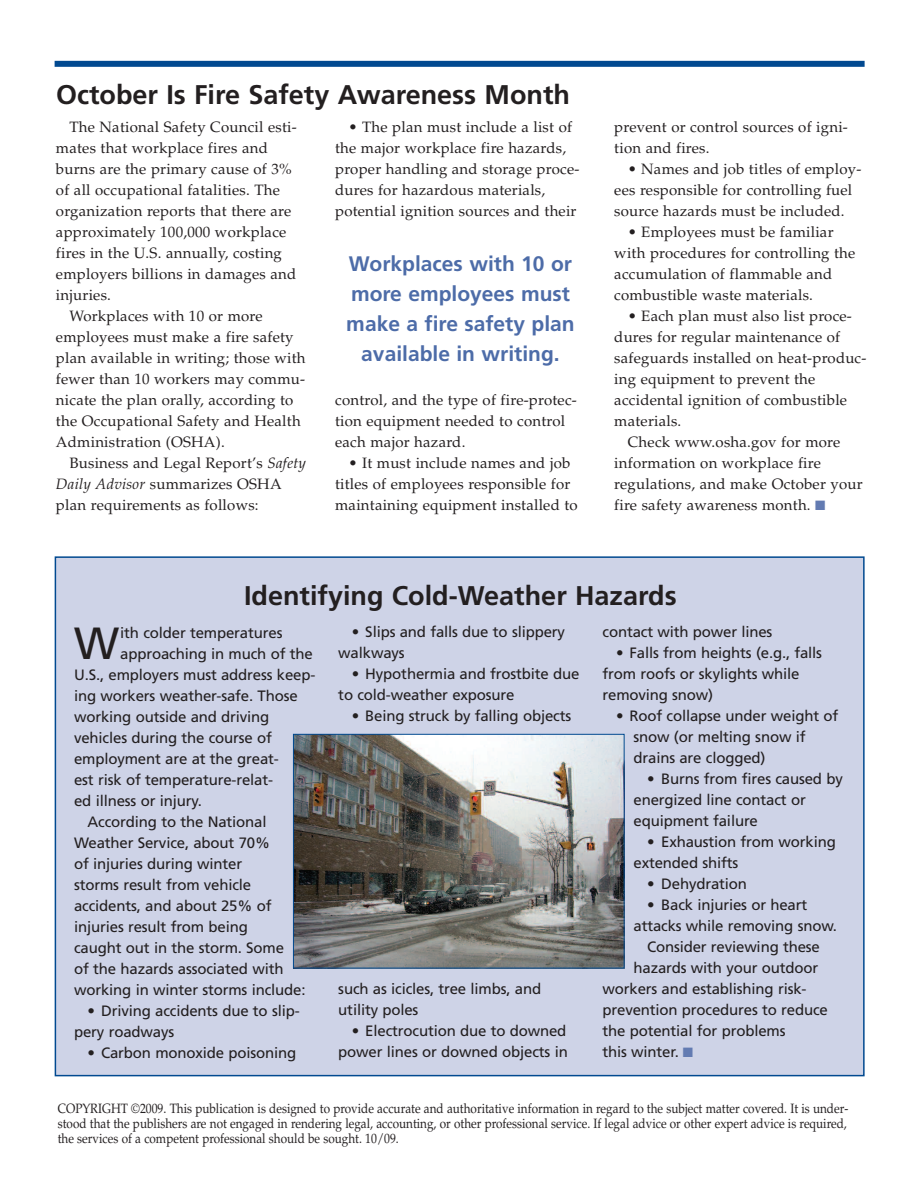
<style>
.page{position:relative;width:918px;height:1188px;background:#fff}
.page>*{position:absolute;margin:0;border:0;box-sizing:border-box;transform-origin:0 0}
.t1{font:45px "Frutiger";color:#231f20}
.t2{font:700 27px "Frutiger";color:#231f20}
.t3{font:700 21px/30px "Frutiger";color:#4d6ca8;text-align:center}
.t4{font:15px/21px "Palatino";letter-spacing:.015em;color:#231f20}
.t5{font:15px/21px "Frutiger";letter-spacing:-.01em;color:#231f20}
.t6{font:13.5px/15px "Palatino";color:#231f20;text-align:justify;scale:.87 1}
.s1{font-style:italic}
.s2{color:#637bb2}
</style>
<div class="page">
<div style="left:55px;top:61px;width:810px;height:6px;background:#014990"></div>
<div style="left:55px;top:557px;width:809px;height:519px;background:#ced3e7"></div>
<img style="left:295px;top:736px;width:328px;height:230px">
<div style="left:293px;top:734px;width:332px;height:234px;border:1px solid #014990"></div>
<h2 class="t2" style="left:56px;top:83px;width:515px">October Is Fire Safety Awareness Month</h2>
<p class="t4" style="left:69px;top:118px;width:229px">The National Safety Council esti-</p>
<p class="t4" style="left:56px;top:139px;width:213px">mates that workplace fires and</p>
<p class="t4" style="left:56px;top:160px;width:237px">burns are the primary cause of 3%</p>
<p class="t4" style="left:56px;top:181px;width:225px">of all occupational fatalities. The</p>
<p class="t4" style="left:56px;top:202px;width:237px">organization reports that there are</p>
<p class="t4" style="left:56px;top:223px;width:232px">approximately 100,000 workplace</p>
<p class="t4" style="left:56px;top:244px;width:227px">fires in the U.S. annually, costing</p>
<p class="t4" style="left:56px;top:265px;width:242px">employers billions in damages and</p>
<p class="t4" style="left:56px;top:286px;width:57px">injuries.</p>
<p class="t4" style="left:69px;top:307px;width:195px">Workplaces with 10 or more</p>
<p class="t4" style="left:56px;top:328px;width:239px">employees must make a fire safety</p>
<p class="t4" style="left:56px;top:349px;width:251px">plan available in writing; those with</p>
<p class="t4" style="left:56px;top:370px;width:251px">fewer than 10 workers may commu-</p>
<p class="t4" style="left:56px;top:391px;width:239px">nicate the plan orally, according to</p>
<p class="t4" style="left:56px;top:412px;width:246px">the Occupational Safety and Health</p>
<p class="t4" style="left:56px;top:433px;width:170px">Administration (OSHA).</p>
<p class="t4" style="left:69px;top:454px;width:238px">Business and Legal Report’s <span class="s1">Safety</span></p>
<p class="t4" style="left:56px;top:475px;width:227px"><span class="s1">Daily Advisor</span> summarizes OSHA</p>
<p class="t4" style="left:56px;top:496px;width:204px">plan requirements as follows:</p>
<p class="t4" style="left:335px;top:118px;width:246px;text-indent:13px">• The plan must include a list of the major workplace fire hazards, proper handling and storage proce&shy;dures for hazardous materials, potential ignition sources and their</p>
<h3 class="t3" style="left:346px;top:250px;width:230px">Workplaces with 10 or more employees must make a fire safety plan available in writing.</h3>
<p class="t4" style="left:335px;top:391px;width:243px">control, and the type of fire-protec&shy;tion equipment needed to control each major hazard.</p>
<p class="t4" style="left:335px;top:454px;width:244px;text-align:center">• It must include names and job titles of employees responsible for maintaining equipment installed to</p>
<p class="t4" style="left:614px;top:118px;width:235px">prevent or control sources of igni&shy;tion and fires.</p>
<p class="t4" style="left:614px;top:160px;width:249px;text-indent:14px">• Names and job titles of employ&shy;ees responsible for controlling fuel source hazards must be included.</p>
<p class="t4" style="left:614px;top:223px;width:243px;text-indent:14px">• Employees must be familiar with procedures for controlling the accumulation of flammable and combustible waste materials.</p>
<p class="t4" style="left:628px;top:307px;width:226px">• Each plan must also list proce-</p>
<p class="t4" style="left:614px;top:328px;width:227px">dures for regular maintenance of</p>
<p class="t4" style="left:614px;top:349px;width:254px">safeguards installed on heat-produc-</p>
<p class="t4" style="left:614px;top:370px;width:203px">ing equipment to prevent the</p>
<p class="t4" style="left:614px;top:391px;width:234px">accidental ignition of combustible</p>
<p class="t4" style="left:614px;top:412px;width:69px">materials.</p>
<p class="t4" style="left:628px;top:433px;width:214px">Check www.osha.gov for more</p>
<p class="t4" style="left:614px;top:454px;width:208px">information on workplace fire</p>
<p class="t4" style="left:614px;top:475px;width:250px">regulations, and make October your</p>
<p class="t4" style="left:614px;top:496px;width:213px">fire safety awareness month. <span class="s2">■</span></p>
<h2 class="t2" style="left:244px;top:584px;width:434px">Identifying Cold-Weather Hazards</h2>
<h1 class="t1" style="left:74px;top:626px;width:47px">W</h1>
<p class="t5" style="left:120px;top:624px;width:164px">ith colder temperatures</p>
<p class="t5" style="left:120px;top:645px;width:194px">approaching in much of the</p>
<p class="t5" style="left:74px;top:666px;width:243px">U.S., employers must address keep-</p>
<p class="t5" style="left:74px;top:687px;width:225px">ing workers weather-safe. Those</p>
<p class="t5" style="left:74px;top:708px;width:197px">working outside and driving</p>
<p class="t5" style="left:74px;top:729px;width:199px">vehicles during the course of</p>
<p class="t5" style="left:74px;top:750px;width:206px">employment are at the great-</p>
<p class="t5" style="left:74px;top:771px;width:200px">est risk of temperature-relat-</p>
<p class="t5" style="left:74px;top:792px;width:129px">ed illness or injury.</p>
<p class="t5" style="left:88px;top:813px;width:180px">According to the National</p>
<p class="t5" style="left:74px;top:834px;width:197px">Weather Service, about 70%</p>
<p class="t5" style="left:74px;top:855px;width:170px">of injuries during winter</p>
<p class="t5" style="left:74px;top:876px;width:179px">storms result from vehicle</p>
<p class="t5" style="left:74px;top:897px;width:199px">accidents, and about 25% of</p>
<p class="t5" style="left:74px;top:918px;width:175px">injuries result from being</p>
<p class="t5" style="left:74px;top:939px;width:212px">caught out in the storm. Some</p>
<p class="t5" style="left:74px;top:960px;width:211px">of the hazards associated with</p>
<p class="t5" style="left:74px;top:981px;width:233px">working in winter storms include:</p>
<p class="t5" style="left:74px;top:1002px;width:227px;text-indent:14px">• Driving accidents due to slip&shy;pery roadways</p>
<p class="t5" style="left:88px;top:1044px;width:210px">• Carbon monoxide poisoning</p>
<p class="t5" style="left:338px;top:622px;width:228px;text-indent:14px">• Slips and falls due to slippery walkways</p>
<p class="t5" style="left:338px;top:664px;width:243px;text-indent:14px">• Hypothermia and frostbite due to cold-weather exposure</p>
<p class="t5" style="left:352px;top:706px;width:221px">• Being struck by falling objects</p>
<p class="t5" style="left:338px;top:979px;width:204px">such as icicles, tree limbs, and utility poles</p>
<p class="t5" style="left:338px;top:1021px;width:231px;text-align:right">• Electrocution due to downed power lines or downed objects in</p>
<p class="t5" style="left:603px;top:622px;width:171px">contact with power lines</p>
<p class="t5" style="left:603px;top:643px;width:221px;text-indent:14px">• Falls from heights (e.g., falls from roofs or skylights while removing snow)</p>
<p class="t5" style="left:634px;top:706px;width:206px;text-indent:-18px">• Roof collapse under weight of snow (or melting snow if drains are clogged)</p>
<p class="t5" style="left:634px;top:769px;width:211px;text-indent:14px">• Burns from fires caused by energized line contact or equipment failure</p>
<p class="t5" style="left:634px;top:832px;width:204px;text-indent:14px">• Exhaustion from working extended shifts</p>
<p class="t5" style="left:647px;top:874px;width:101px">• Dehydration</p>
<p class="t5" style="left:647px;top:895px;width:162px">• Back injuries or heart</p>
<p class="t5" style="left:634px;top:916px;width:205px">attacks while removing snow.</p>
<p class="t5" style="left:647px;top:937px;width:174px">Consider reviewing these</p>
<p class="t5" style="left:634px;top:958px;width:186px">hazards with your outdoor</p>
<p class="t5" style="left:603px;top:979px;width:206px">workers and establishing risk-</p>
<p class="t5" style="left:603px;top:1000px;width:227px">prevention procedures to reduce</p>
<p class="t5" style="left:603px;top:1021px;width:185px">the potential for problems</p>
<p class="t5" style="left:603px;top:1042px;width:92px">this winter. <span class="s2">■</span></p>
<p class="t6" style="left:58px;top:1103px;width:910px">COPYRIGHT ©2009. This publication is designed to provide accurate and authoritative information in regard to the subject matter covered. It is under&shy;stood that the publishers are not engaged in rendering legal, accounting, or other professional service. If legal advice or other expert advice is required, the services of a competent professional should be sought. 10/09.</p>
</div>
